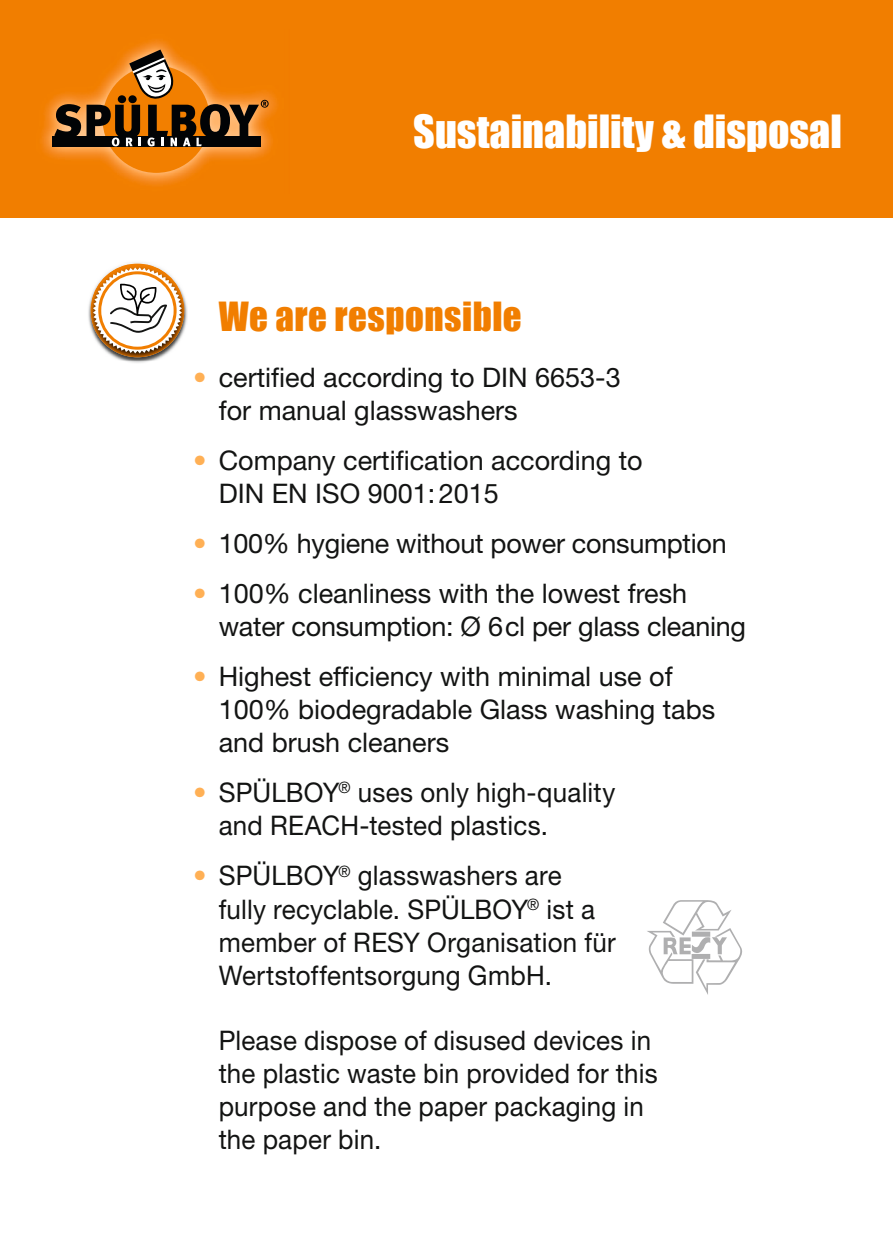
<style>
.page{position:relative;width:893px;height:1259px;background:#fff}
.page>*{position:absolute;margin:0;border:0;box-sizing:border-box;transform-origin:0 0}
.t1{font:42px "Impact";color:#fff}
.t2{font:36.9px "Impact";letter-spacing:.015em;color:#f17e00}
.t3{font:27px/33px "Helvetica Neue";color:#131413}
.t4{font:27px/33px "Helvetica Neue";color:#131413;scale:.96 1}
.s1{color:#ffb055}
</style>
<div class="page">
<div style="left:0;top:0;width:893px;height:217px;background:#f17e00"></div>
<img style="left:41px;top:40px;width:236px;height:145px">
<div style="left:103px;top:66px;width:107px;height:107px;background:#f27f00;border-radius:50%"></div>
<div style="left:52px;top:136px;width:209px;height:10px;background:#010305"></div>
<svg style="left:54px;top:104px;width:27px;height:32px"></svg>
<svg style="left:87px;top:50px;width:182px;height:96px"></svg>
<img style="left:126px;top:263px;width:62px;height:99px">
<img style="left:88px;top:265px;width:99px;height:96px">
<img style="left:91px;top:265px;width:93px;height:92px">
<svg style="left:93px;top:267px;width:89px;height:86px"></svg>
<svg style="left:647px;top:900px;width:96px;height:95px"></svg>
<h1 class="t1" style="left:413px;top:98px;width:430px">Sustainability &amp; disposal</h1>
<h2 class="t2" style="left:219px;top:288px;width:305px">We are responsible</h2>
<p class="t3" style="left:219px;top:361px;width:404px;text-indent:-26px"><span class="s1">•</span> certified according to DIN 6653-3 for manual glasswashers</p>
<p class="t3" style="left:219px;top:444px;width:426px;text-indent:-26px"><span class="s1">•</span> Company certification according to<br>DIN EN ISO 9001:2015</p>
<p class="t3" style="left:193px;top:527px;width:535px"><span class="s1">•</span> 100% hygiene without power consumption</p>
<p class="t3" style="left:219px;top:577px;width:529px;text-indent:-26px"><span class="s1">•</span> 100% cleanliness with the lowest fresh water consumption: Ø 6cl per glass cleaning</p>
<p class="t3" style="left:219px;top:660px;width:498px;text-indent:-26px"><span class="s1">•</span> Highest efficiency with minimal use of<br>100% biodegradable Glass washing tabs and brush cleaners</p>
<p class="t4" style="left:219px;top:776px;width:415px;text-indent:-26px"><span class="s1">•</span> SPÜLBOY<sup>®</sup> uses only high-quality and REACH-tested plastics.</p>
<p class="t4" style="left:219px;top:859px;width:415px;text-indent:-26px"><span class="s1">•</span> SPÜLBOY<sup>®</sup> glasswashers are fully recyclable. SPÜLBOY<sup>®</sup> ist a member of RESY Organisation für<br>Wertstoffentsorgung GmbH.</p>
<p class="t4" style="left:219px;top:1023px;width:459px">Please dispose of disused devices in the plastic waste bin provided for this purpose and the paper packaging in the paper bin.</p>
</div>
